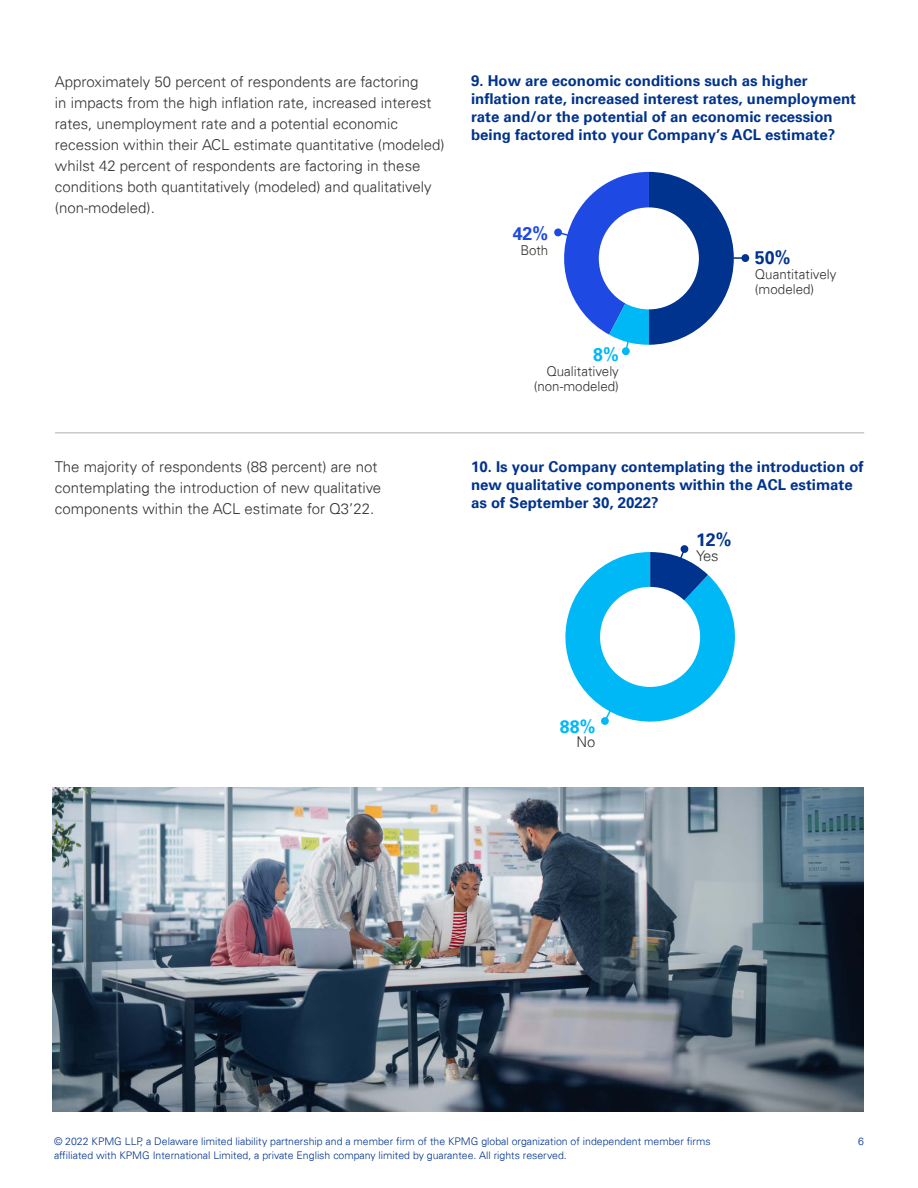
<style>
.page{position:relative;width:918px;height:1188px;background:#fff}
.page>*{position:absolute;margin:0;border:0;box-sizing:border-box;transform-origin:0 0}
.t1{font:700 18.15px "Univers";color:#1e49e2}
.t2{font:700 18.15px "Univers";color:#00338d}
.t3{font:700 18.15px "Univers";color:#00b8f5}
.t4{font:700 17.7px "Univers";color:#00338d}
.t5{font:700 17.7px "Univers";color:#00b8f5}
.t6{font:300 15px/21px "Univers 45";color:#333}
.t7{font:700 15px/18px "Univers";color:#00338d}
.t8{font:300 14.85px "Univers 45";color:#333}
.t9{font:300 13.65px/15.1px "Univers 45";color:#333;text-align:right}
.t10{font:300 10.5px "Univers 45";color:#00338d}
</style>
<div class="page">
<hr style="left:648px;top:257px;width:98px;height:2px;background:#00338d">
<div style="left:741px;top:254px;width:8px;height:8px;background:#00338d;border-radius:50%"></div>
<svg style="left:554px;top:172px;width:180px;height:184px"></svg>
<div style="left:599px;top:207px;width:100px;height:102px;background:#fff;border-radius:50%"></div>
<svg style="left:565px;top:545px;width:170px;height:180px"></svg>
<div style="left:600px;top:587px;width:100px;height:100px;background:#fff;border-radius:50%"></div>
<hr style="left:55px;top:432px;width:809px;height:1px;background:#b2b2b2">
<img style="left:53px;top:787px;width:811px;height:324px">
<p class="t6" style="left:55px;top:71px;width:391px">Approximately 50 percent of respondents are factoring<br>in impacts from the high inflation rate, increased interest rates, unemployment rate and a potential economic recession within their ACL estimate quantitative (modeled) whilst 42 percent of respondents are factoring in these conditions both quantitatively (modeled) and qualitatively (non-modeled).</p>
<p class="t6" style="left:55px;top:456px;width:328px">The majority of respondents (88 percent) are not contemplating the introduction of new qualitative components within the ACL estimate for Q3’22.</p>
<p class="t7" style="left:471px;top:72px;width:387px">9. How are economic conditions such as higher inflation rate, increased interest rates, unemployment rate and/or the potential of an economic recession being factored into your Company’s ACL estimate?</p>
<p class="t1" style="left:513px;top:222px;width:37px">42%</p>
<p class="t9" style="left:520px;top:242px;width:29px">Both</p>
<p class="t3" style="left:593px;top:344px;width:27px">8%</p>
<p class="t9" style="left:534px;top:364px;width:87px">Qualitatively (non-modeled)</p>
<p class="t2" style="left:755px;top:247px;width:37px">50%</p>
<p class="t9" style="left:755px;top:267px;width:83px;text-align:left">Quantitatively (modeled)</p>
<p class="t7" style="left:471px;top:458px;width:394px">10. Is your Company contemplating the introduction of new qualitative components within the ACL estimate as of September 30, 2022?</p>
<p class="t4" style="left:696px;top:530px;width:37px">12%</p>
<p class="t8" style="left:696px;top:547px;width:24px">Yes</p>
<p class="t5" style="left:560px;top:716px;width:37px">88%</p>
<p class="t8" style="left:577px;top:733px;width:20px">No</p>
<p class="t10" style="left:54px;top:1135px;width:658px">© 2022 KPMG LLP, a Delaware limited liability partnership and a member firm of the KPMG global organization of independent member firms</p>
<p class="t10" style="left:858px;top:1135px;width:7px">6</p>
<p class="t10" style="left:54px;top:1149px;width:514px">affiliated with KPMG International Limited, a private English company limited by guarantee. All rights reserved.</p>
</div>
